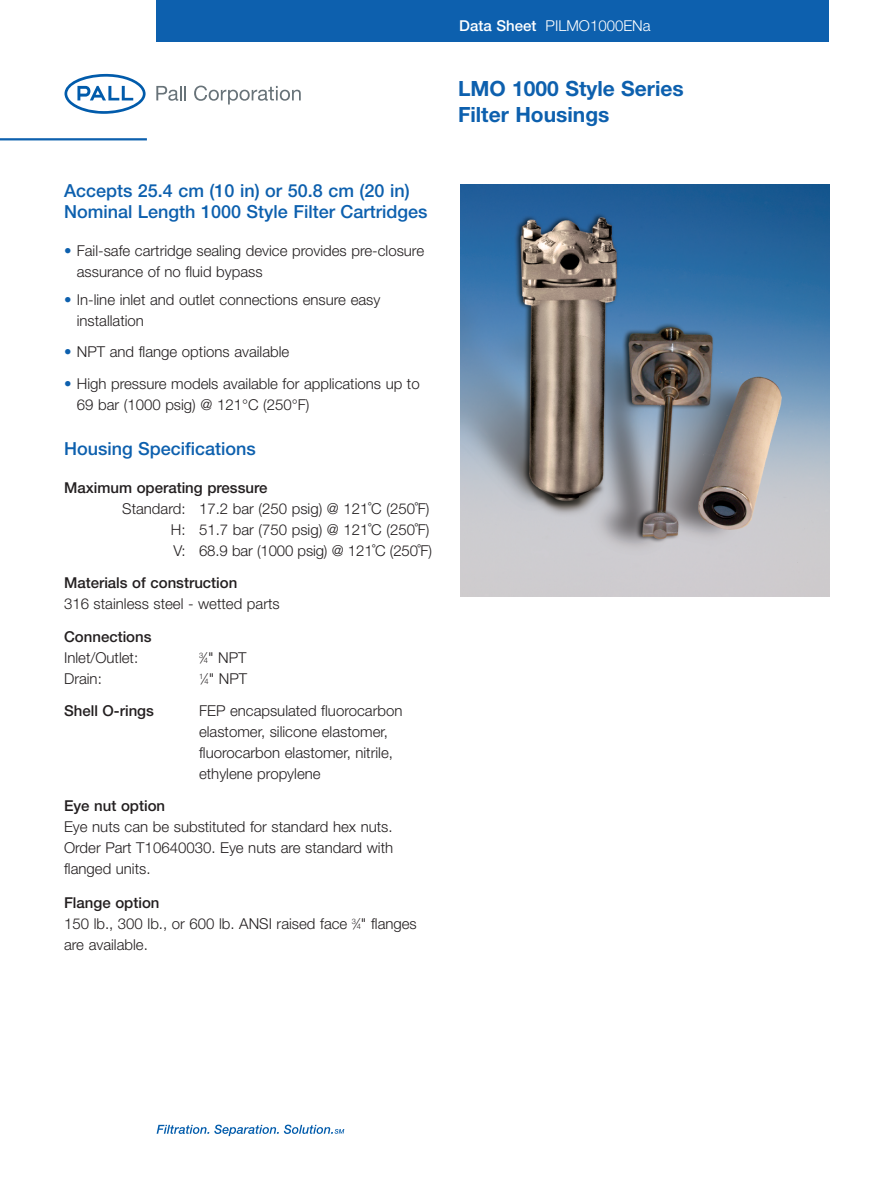
<style>
.page{position:relative;width:893px;height:1187px;background:#fff}
.page>*{position:absolute;margin:0;border:0;box-sizing:border-box;transform-origin:0 0}
.t1{font:700 21px/25.5px "Helvetica Neue LT Std";color:#0d60ae}
.t2{font:500 18px/21px "Helvetica Neue LT Std";color:#0d60ae}
.t3{font:300 15px/21px "Helvetica Neue LT Std";color:#231f20}
.t4{font:500 15px "Helvetica Neue LT Std";color:#231f20}
.t5{font:300 15px "Helvetica Neue LT Std";color:#fff}
.s1{color:#0d60ae}
.s2{font-size:7.5px}
.s3{font-weight:500}
</style>
<div class="page">
<svg style="left:156px;top:86px;width:30px;height:15px"></svg>
<svg style="left:194px;top:86px;width:107px;height:18px"></svg>
<svg style="left:64px;top:74px;width:82px;height:40px"></svg>
<hr style="left:0;top:138px;width:147px;height:2px;background:#0d60ae">
<div style="left:157px;top:0;width:672px;height:42px;background:#0d60ae"></div>
<svg style="left:157px;top:1124px;width:187px;height:11px"></svg>
<img style="left:460px;top:185px;width:369px;height:411px">
<p class="t2" style="left:64px;top:182px;width:365px">Accepts 25.4 cm (10 in) or 50.8 cm (20 in)<br>Nominal Length 1000 Style Filter Cartridges</p>
<p class="t3" style="left:77px;top:242px;width:349px;text-indent:-13px"><span class="s1">•</span> Fail-safe cartridge sealing device provides pre-closure assurance of no fluid bypass</p>
<p class="t3" style="left:77px;top:290px;width:305px;text-indent:-13px"><span class="s1">•</span> In-line inlet and outlet connections ensure easy installation</p>
<p class="t3" style="left:64px;top:343px;width:227px"><span class="s1">•</span> NPT and flange options available</p>
<p class="t3" style="left:77px;top:375px;width:344px;text-indent:-13px"><span class="s1">•</span> High pressure models available for applications up to<br>69 bar (1000 psig) @ 121°C (250°F)</p>
<p class="t2" style="left:64px;top:439px;width:193px">Housing Specifications</p>
<p class="t4" style="left:64px;top:482px;width:205px">Maximum operating pressure</p>
<p class="t3" style="left:171px;top:499px;width:263px;text-indent:-49px">Standard: 17.2 bar (250 psig) @ 121˚C (250˚F)<br>H: 51.7 bar (750 psig) @ 121˚C (250˚F)<br>V: 68.9 bar (1000 psig) @ 121˚C (250˚F)</p>
<p class="t4" style="left:64px;top:576px;width:175px">Materials of construction</p>
<p class="t3" style="left:64px;top:594px;width:217px">316 stainless steel - wetted parts</p>
<p class="t4" style="left:64px;top:631px;width:89px">Connections</p>
<p class="t3" style="left:64px;top:649px;width:76px">Inlet/Outlet:</p>
<p class="t3" style="left:199px;top:649px;width:49px"><sup>3</sup>⁄<span class="s2">4</span>" NPT</p>
<p class="t3" style="left:64px;top:670px;width:39px">Drain:</p>
<p class="t3" style="left:199px;top:670px;width:50px"><sup>1</sup>⁄<span class="s2">4</span>" NPT</p>
<p class="t4" style="left:64px;top:705px;width:91px">Shell O-rings</p>
<p class="t3" style="left:199px;top:701px;width:205px">FEP encapsulated fluorocarbon elastomer, silicone elastomer, fluorocarbon elastomer, nitrile, ethylene propylene</p>
<p class="t4" style="left:64px;top:800px;width:103px">Eye nut option</p>
<p class="t3" style="left:64px;top:817px;width:331px;text-align:justify">Eye nuts can be substituted for standard hex nuts.<br>Order Part T10640030. Eye nuts are standard with flanged units.</p>
<p class="t3" style="left:64px;top:893px;width:354px"><span class="s3">Flange option<br></span>150 lb., 300 lb., or 600 lb. ANSI raised face <sup>3</sup>⁄<span class="s2">4</span>" flanges are available.</p>
<p class="t5" style="left:459px;top:20px;width:193px"><span class="s3">Data Sheet</span> PILMO1000ENa</p>
<h1 class="t1" style="left:458px;top:78px;width:227px">LMO 1000 Style Series<br>Filter Housings</h1>
</div>
